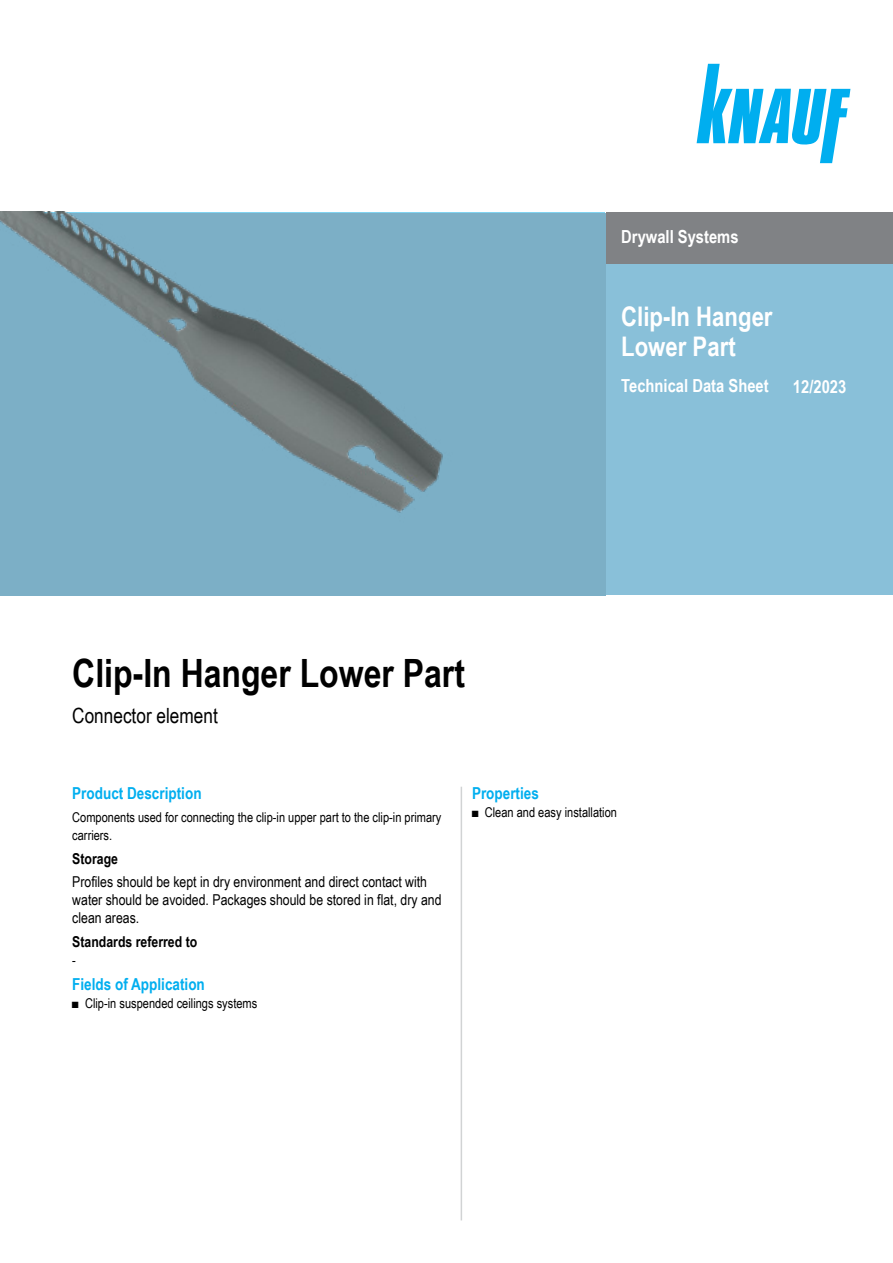
<style>
.page{position:relative;width:893px;height:1263px;background:#fff}
.page>*{position:absolute;margin:0;border:0;box-sizing:border-box;transform-origin:0 0}
.t1{font:700 39px "Arial Narrow";color:#000}
.t2{font:700 27px/30px "Arial Narrow";color:#fff}
.t3{font:21px "Arial Narrow";color:#000}
.t4{font:700 18px "Arial Narrow";color:#fff}
.t5{font:700 16.5px "Arial Narrow";color:#00aeef}
.t6{font:15px/18px "Arial Narrow";color:#000}
.t7{font:700 15px "Arial Narrow";color:#000}
.t8{font:13.5px/18px "Arial Narrow";color:#000}
</style>
<div class="page">
<div style="left:606px;top:213px;width:287px;height:382px;background:#89c0d9"></div>
<div style="left:606px;top:213px;width:287px;height:51px;background:#808285"></div>
<svg style="left:697px;top:64px;width:153px;height:99px"></svg>
<div style="left:0;top:213px;width:606px;height:382px;background:#7cafc6"></div>
<img style="left:0;top:212px;width:538px;height:301px">
<hr style="left:461px;top:787px;width:1px;height:433px;background:#d1d3d4">
<h3 class="t4" style="left:621px;top:223px;width:119px">Drywall Systems</h3>
<h1 class="t1" style="left:72px;top:644px;width:394px">Clip-In Hanger Lower Part</h1>
<h3 class="t3" style="left:72px;top:700px;width:147px">Connector element</h3>
<h2 class="t2" style="left:621px;top:300px;width:153px">Clip-In Hanger<br>Lower Part</h2>
<h3 class="t4" style="left:621px;top:372px;width:149px">Technical Data Sheet</h3>
<h3 class="t4" style="left:793px;top:373px;width:55px">12/2023</h3>
<p class="t5" style="left:72px;top:780px;width:131px">Product Description</p>
<p class="t8" style="left:72px;top:808px;width:371px">Components used for connecting the clip-in upper part to the clip-in primary carriers.</p>
<p class="t7" style="left:72px;top:847px;width:47px">Storage</p>
<p class="t6" style="left:72px;top:872px;width:371px">Profiles should be kept in dry environment and direct contact with water should be avoided. Packages should be stored in flat, dry and clean areas.</p>
<p class="t7" style="left:72px;top:930px;width:127px">Standards referred to</p>
<p class="t8" style="left:72px;top:950px;width:5px">-</p>
<p class="t5" style="left:72px;top:972px;width:134px">Fields of Application</p>
<p class="t8" style="left:72px;top:994px;width:187px">■ Clip-in suspended ceilings systems</p>
<p class="t5" style="left:472px;top:780px;width:68px">Properties</p>
<p class="t8" style="left:472px;top:802px;width:147px">■ Clean and easy installation</p>
</div>
